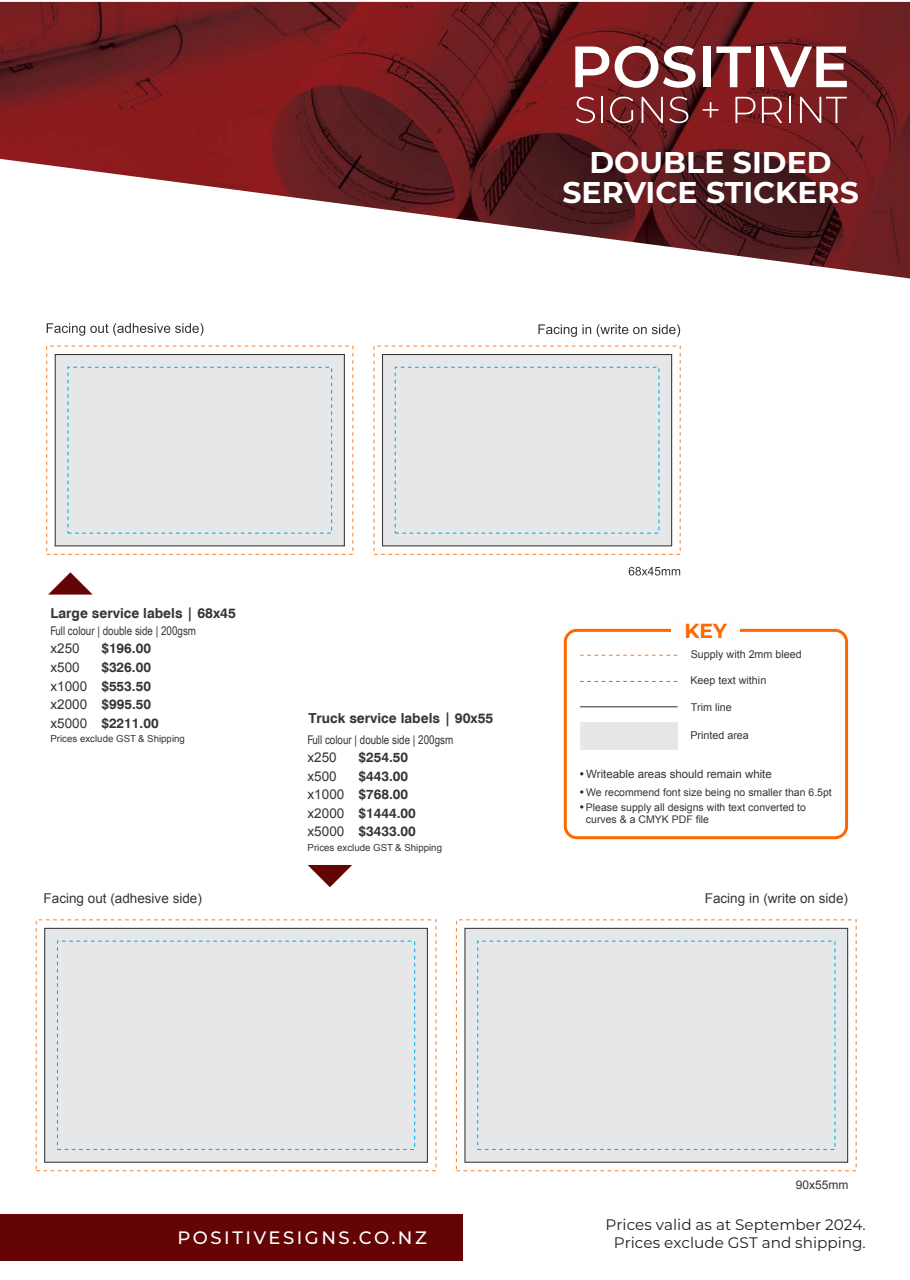
<style>
.page{position:relative;width:910px;height:1280px;background:#fff}
.page>*{position:absolute;margin:0;border:0;box-sizing:border-box;transform-origin:0 0}
.t1{font:700 30px/30px "Montserrat";color:#fff;text-align:center}
.t2{font:700 20.4px "Montserrat";color:#f60}
.t3{font:500 18px "Montserrat";letter-spacing:.14em;color:#fff}
.t4{font:15.15px/18.3px "Montserrat";color:#231f20;text-align:center}
.t5{font:700 13.8px "Swiss 721 BT";color:#373435}
.t6{font:700 13.5px/18.6px "Swiss 721 BT";color:#373435}
.t7{font:13.5px "Arial";color:#373435}
.t8{font:12px "Arial Narrow";color:#373435}
.t9{font:12px "Arial";color:#373435}
.t10{font:11.55px "Arial";color:#373435}
.t11{font:10.8px "Arial";color:#373435}
.t12{font:10.5px/14.5px "Arial";color:#373435}
.t13{font:9.75px "Arial";color:#373435}
.s1{font-family:"Arial";font-weight:400}
</style>
<div class="page">
<svg style="left:629px;top:567px;width:51px;height:9px"></svg>
<div style="left:55px;top:354px;width:290px;height:192px;background:#e6e7e8;border:1px solid #373435"></div>
<svg style="left:47px;top:323px;width:156px;height:13px"></svg>
<svg style="left:538px;top:324px;width:142px;height:13px"></svg>
<div style="left:382px;top:354px;width:290px;height:192px;background:#e6e7e8;border:1px solid #373435"></div>
<img style="left:0;top:2px;width:910px;height:276px">
<svg style="left:575px;top:47px;width:34px;height:40px"></svg>
<svg style="left:615px;top:46px;width:80px;height:42px"></svg>
<div style="left:703px;top:47px;width:8px;height:40px;background:#fff"></div>
<svg style="left:716px;top:47px;width:35px;height:40px"></svg>
<div style="left:757px;top:47px;width:7px;height:40px;background:#fff"></div>
<svg style="left:769px;top:47px;width:78px;height:40px"></svg>
<svg style="left:576px;top:97px;width:19px;height:26px"></svg>
<hr style="left:601px;top:97px;width:2px;height:26px;background:#fff">
<svg style="left:610px;top:97px;width:23px;height:26px"></svg>
<svg style="left:641px;top:97px;width:22px;height:26px"></svg>
<svg style="left:669px;top:97px;width:19px;height:26px"></svg>
<svg style="left:703px;top:102px;width:16px;height:16px"></svg>
<svg style="left:735px;top:97px;width:20px;height:26px"></svg>
<svg style="left:762px;top:97px;width:20px;height:26px"></svg>
<hr style="left:789px;top:97px;width:2px;height:26px;background:#fff">
<svg style="left:800px;top:97px;width:47px;height:26px"></svg>
<div style="left:0;top:1214px;width:462px;height:46px;background:#650405"></div>
<div style="left:44px;top:928px;width:384px;height:235px;background:#e6e7e8;border:1px solid #373435"></div>
<div style="left:464px;top:928px;width:384px;height:235px;background:#e6e7e8;border:1px solid #373435"></div>
<div style="left:564px;top:629px;width:284px;height:210px;border:3px solid #f60;border-radius:12px"></div>
<div style="left:672px;top:617px;width:68px;height:25px;background:#fefefe"></div>
<svg style="left:580px;top:655px;width:98px;height:1px"></svg>
<svg style="left:580px;top:681px;width:98px;height:1px"></svg>
<hr style="left:580px;top:706px;width:98px;height:1px;background:#373435">
<div style="left:580px;top:722px;width:98px;height:27px;background:#e6e7e8"></div>
<svg style="left:580px;top:790px;width:3px;height:4px"></svg>
<svg style="left:48px;top:572px;width:45px;height:23px"></svg>
<svg style="left:308px;top:865px;width:44px;height:22px"></svg>
<h1 class="t1" style="left:562px;top:148px;width:298px">DOUBLE SIDED<br>SERVICE STICKERS</h1>
<p class="t5" style="left:51px;top:607px;width:187px">Large service labels | 68x45</p>
<p class="t8" style="left:50px;top:626px;width:147px">Full colour | double side | 200gsm</p>
<p class="t7" style="left:50px;top:643px;width:31px">x250</p>
<p class="t6" style="left:101px;top:640px;width:51px">$196.00</p>
<p class="t7" style="left:50px;top:662px;width:31px">x500</p>
<p class="t6" style="left:50px;top:659px;width:110px;text-indent:51px">$326.00 <span class="s1">x1000</span> $553.50 <span class="s1">x2000</span> $995.50 <span class="s1">x5000</span> $2211.00</p>
<p class="t13" style="left:50px;top:735px;width:136px">Prices exclude GST &amp; Shipping</p>
<p class="t5" style="left:308px;top:713px;width:186px">Truck service labels | 90x55</p>
<p class="t8" style="left:308px;top:735px;width:147px">Full colour | double side | 200gsm</p>
<p class="t7" style="left:308px;top:752px;width:31px">x250</p>
<p class="t6" style="left:358px;top:749px;width:51px">$254.50</p>
<p class="t7" style="left:308px;top:771px;width:31px">x500</p>
<p class="t6" style="left:308px;top:768px;width:110px;text-indent:51px">$443.00 <span class="s1">x1000</span> $768.00 <span class="s1">x2000</span> $1444.00 <span class="s1">x5000</span> $3433.00</p>
<p class="t13" style="left:308px;top:844px;width:136px">Prices exclude GST &amp; Shipping</p>
<h2 class="t2" style="left:684px;top:619px;width:44px">KEY</h2>
<p class="t11" style="left:691px;top:650px;width:113px">Supply with 2mm bleed</p>
<p class="t11" style="left:690px;top:676px;width:77px">Keep text within</p>
<p class="t11" style="left:691px;top:703px;width:42px">Trim line</p>
<p class="t11" style="left:690px;top:731px;width:60px">Printed area</p>
<p class="t10" style="left:586px;top:769px;width:187px">Writeable areas should remain white</p>
<p class="t12" style="left:586px;top:786px;width:247px">We recommend font size being no smaller than 6.5pt<br>Please supply all designs with text converted to</p>
<p class="t12" style="left:586px;top:812px;width:125px">curves &amp; a CMYK PDF file</p>
<p class="t7" style="left:44px;top:893px;width:160px">Facing out (adhesive side)</p>
<p class="t7" style="left:705px;top:893px;width:145px">Facing in (write on side)</p>
<h3 class="t3" style="left:177px;top:1227px;width:251px">POSITIVESIGNS.CO.NZ</h3>
<p class="t9" style="left:796px;top:1180px;width:54px">90x55mm</p>
<p class="t4" style="left:606px;top:1217px;width:262px">Prices valid as at September 2024.<br>Prices exclude GST and shipping.</p>
</div>
